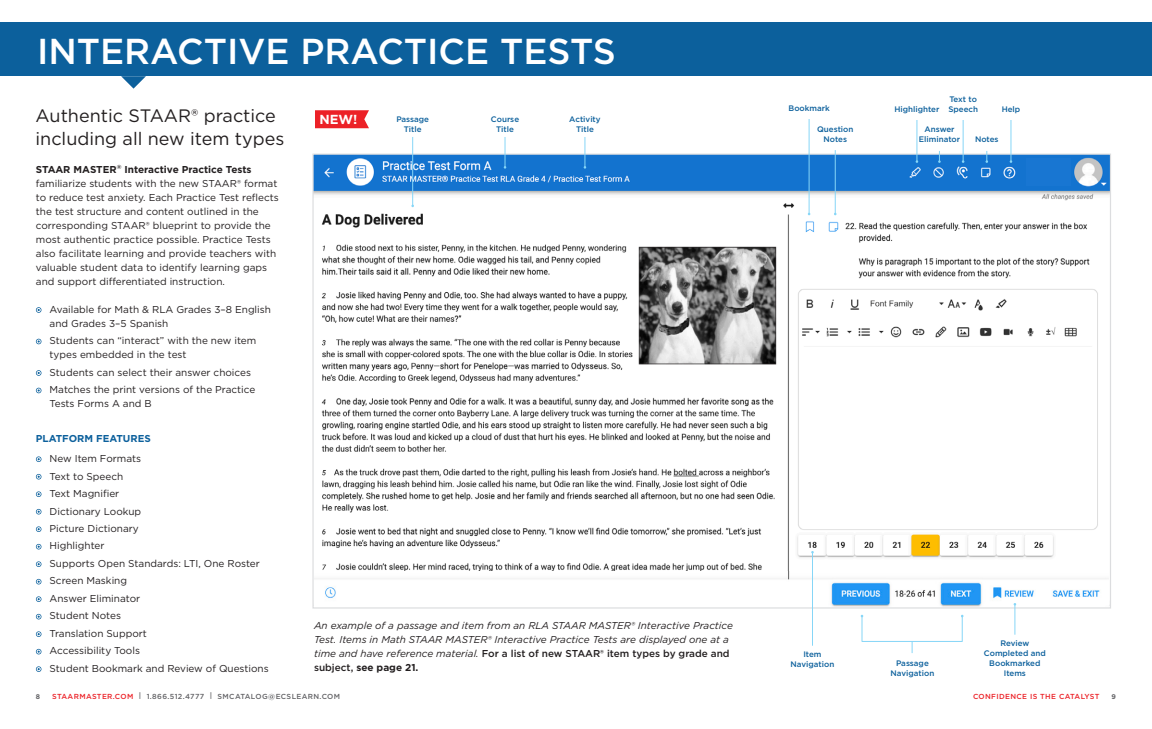
<style>
.page{position:relative;width:1152px;height:729px;background:#fff}
.page>*{position:absolute;margin:0;border:0;box-sizing:border-box;transform-origin:0 0}
.Subject_Header{font:500 36px "Gotham";color:#fff}
.Body_Header{font:18px "Gotham";color:#231f20}
.t1{font:700 13.1px "Gotham";color:#fff}
.Book_Bullets{font:10px/14px "Gotham";color:#231f20}
.Body_Copy{font:italic 10px/14px "Gotham";color:#231f20}
.Book_Headers{font:700 10px "Gotham";color:#0c609c}
.Book_Bullets-2{font:500 8px/10px "Gotham";color:#0c609c;text-align:center}
.t2{font:500 7.3px "Gotham";letter-spacing:.05em;color:#636366}
.t3{font:500 7.3px "Gotham";letter-spacing:.05em;color:#ec2127}
.t4{font:700 6.8px "Gotham";color:#636366}
.s1{font-weight:700}
.s2{font-weight:500;font-style:normal}
.s3{font-weight:700;font-style:normal}
.s4{color:#ec2127}
</style>
<div class="page">
<div style="left:0;top:22px;width:1152px;height:54px;background:#0c609c"></div>
<svg style="left:121px;top:76px;width:25px;height:13px"></svg>
<svg style="left:36px;top:307px;width:5px;height:6px"></svg>
<svg style="left:36px;top:339px;width:5px;height:5px"></svg>
<svg style="left:36px;top:370px;width:5px;height:6px"></svg>
<svg style="left:36px;top:388px;width:5px;height:5px"></svg>
<svg style="left:36px;top:456px;width:5px;height:6px"></svg>
<svg style="left:36px;top:474px;width:5px;height:6px"></svg>
<svg style="left:36px;top:491px;width:5px;height:6px"></svg>
<svg style="left:36px;top:509px;width:5px;height:6px"></svg>
<svg style="left:36px;top:526px;width:5px;height:6px"></svg>
<svg style="left:36px;top:544px;width:5px;height:5px"></svg>
<svg style="left:36px;top:561px;width:5px;height:6px"></svg>
<svg style="left:36px;top:579px;width:5px;height:5px"></svg>
<svg style="left:36px;top:596px;width:5px;height:6px"></svg>
<svg style="left:36px;top:614px;width:5px;height:5px"></svg>
<svg style="left:36px;top:631px;width:5px;height:6px"></svg>
<svg style="left:36px;top:649px;width:5px;height:5px"></svg>
<svg style="left:36px;top:666px;width:5px;height:6px"></svg>
<img style="left:314px;top:156px;width:795px;height:423px">
<img style="left:315px;top:572px;width:793px;height:35px">
<img style="left:1027px;top:158px;width:43px;height:28px">
<hr style="left:963px;top:120px;width:1px;height:42px;background:#86d6f7">
<hr style="left:917px;top:120px;width:1px;height:42px;background:#86d6f7">
<hr style="left:809px;top:119px;width:1px;height:95px;background:#86d6f7">
<hr style="left:1011px;top:120px;width:1px;height:42px;background:#86d6f7">
<svg style="left:938px;top:151px;width:3px;height:12px"></svg>
<svg style="left:986px;top:151px;width:2px;height:12px"></svg>
<hr style="left:585px;top:137px;width:1px;height:30px;background:#86d6f7">
<hr style="left:505px;top:137px;width:1px;height:30px;background:#86d6f7">
<hr style="left:412px;top:137px;width:1px;height:69px;background:#86d6f7">
<hr style="left:835px;top:150px;width:1px;height:64px;background:#86d6f7">
<svg style="left:315px;top:110px;width:54px;height:18px"></svg>
<svg style="left:861px;top:615px;width:2px;height:27px"></svg>
<svg style="left:961px;top:615px;width:3px;height:27px"></svg>
<hr style="left:862px;top:641px;width:100px;height:1px;background:#86d6f7">
<hr style="left:812px;top:552px;width:1px;height:94px;background:#86d6f7">
<hr style="left:1015px;top:604px;width:1px;height:31px;background:#86d6f7">
<p class="Subject_Header" style="left:37px;top:28px;width:580px">INTERACTIVE PRACTICE TESTS</p>
<p class="Body_Header" style="left:36px;top:105px;width:242px">Authentic STAAR® practice</p>
<p class="Body_Header" style="left:36px;top:128px;width:250px">including all new item types</p>
<p class="Book_Bullets" style="left:36px;top:162px;width:245px"><span class="s1">STAAR MASTER</span><sup>®</sup> <span class="s1">Interactive Practice Tests </span>familiarize students with the new STAAR® format to reduce test anxiety. Each Practice Test reflects the test structure and content outlined in the corresponding STAAR® blueprint to provide the most authentic practice possible. Practice Tests also facilitate learning and provide teachers with valuable student data to identify learning gaps and support differentiated instruction.</p>
<p class="Book_Bullets" style="left:50px;top:302px;width:223px">Available for Math &amp; RLA Grades 3–8 English and Grades 3–5 Spanish</p>
<p class="Book_Bullets" style="left:50px;top:334px;width:208px">Students can “interact” with the new item types embedded in the test</p>
<p class="Book_Bullets" style="left:50px;top:365px;width:203px">Students can select their answer choices</p>
<p class="Book_Bullets" style="left:50px;top:383px;width:207px">Matches the print versions of the Practice<br>Tests Forms A and B</p>
<p class="Book_Headers" style="left:36px;top:433px;width:116px">PLATFORM FEATURES</p>
<p class="Book_Bullets" style="left:50px;top:451px;width:93px">New Item Formats</p>
<p class="Book_Bullets" style="left:50px;top:469px;width:75px">Text to Speech</p>
<p class="Book_Bullets" style="left:50px;top:486px;width:71px">Text Magnifier</p>
<p class="Book_Bullets" style="left:50px;top:504px;width:93px">Dictionary Lookup</p>
<p class="Book_Bullets" style="left:50px;top:521px;width:91px">Picture Dictionary</p>
<p class="Book_Bullets" style="left:50px;top:539px;width:56px">Highlighter</p>
<p class="Book_Bullets" style="left:50px;top:556px;width:212px">Supports Open Standards: LTI, One Roster</p>
<p class="Book_Bullets" style="left:50px;top:574px;width:79px">Screen Masking</p>
<p class="Book_Bullets" style="left:50px;top:591px;width:92px">Answer Eliminator</p>
<p class="Book_Bullets" style="left:50px;top:609px;width:73px">Student Notes</p>
<p class="Book_Bullets" style="left:50px;top:626px;width:99px">Translation Support</p>
<p class="Book_Bullets" style="left:50px;top:644px;width:92px">Accessibility Tools</p>
<p class="Book_Bullets" style="left:50px;top:661px;width:221px">Student Bookmark and Review of Questions</p>
<p class="t1" style="left:320px;top:112px;width:40px">NEW!</p>
<p class="Book_Bullets-2" style="left:396px;top:114px;width:34px">Passage<br>Title</p>
<p class="Book_Bullets-2" style="left:491px;top:114px;width:30px">Course<br>Title</p>
<p class="Book_Bullets-2" style="left:569px;top:114px;width:33px">Activity<br>Title</p>
<p class="Body_Copy" style="left:314px;top:618px;width:420px">An example of a passage and item from an RLA STAAR MASTER® Interactive Practice Test. Items in Math STAAR MASTER® Interactive Practice Tests are displayed one at a time and have reference material. <span class="s2">For a list of new STAAR® item types by grade and subject,</span> <span class="s3">see page 21.</span></p>
<p class="Book_Bullets-2" style="left:949px;top:94px;width:29px">Text to</p>
<p class="Book_Bullets-2" style="left:789px;top:103px;width:43px">Bookmark</p>
<p class="Book_Bullets-2" style="left:895px;top:104px;width:46px">Highlighter</p>
<p class="Book_Bullets-2" style="left:948px;top:104px;width:31px">Speech</p>
<p class="Book_Bullets-2" style="left:1002px;top:104px;width:20px">Help</p>
<p class="Book_Bullets-2" style="left:919px;top:124px;width:43px">Answer<br>Eliminator</p>
<p class="Book_Bullets-2" style="left:975px;top:134px;width:25px">Notes</p>
<p class="Book_Bullets-2" style="left:817px;top:124px;width:38px">Question<br>Notes</p>
<p class="Book_Bullets-2" style="left:791px;top:649px;width:45px">Item<br>Navigation</p>
<p class="Book_Bullets-2" style="left:984px;top:638px;width:63px">Review<br>Completed and<br>Bookmarked<br>Items</p>
<p class="Book_Bullets-2" style="left:891px;top:658px;width:45px">Passage<br>Navigation</p>
<p class="t4" style="left:36px;top:693px;width:6px">8</p>
<p class="t2" style="left:52px;top:691px;width:289px"><span class="s4">STAARMASTER.COM</span> | 1.866.512.4777 | SMCATALOG@ECSLEARN.COM</p>
<p class="t3" style="left:973px;top:691px;width:128px">CONFIDENCE IS THE CATALYST</p>
<p class="t4" style="left:1111px;top:693px;width:6px">9</p>
</div>
